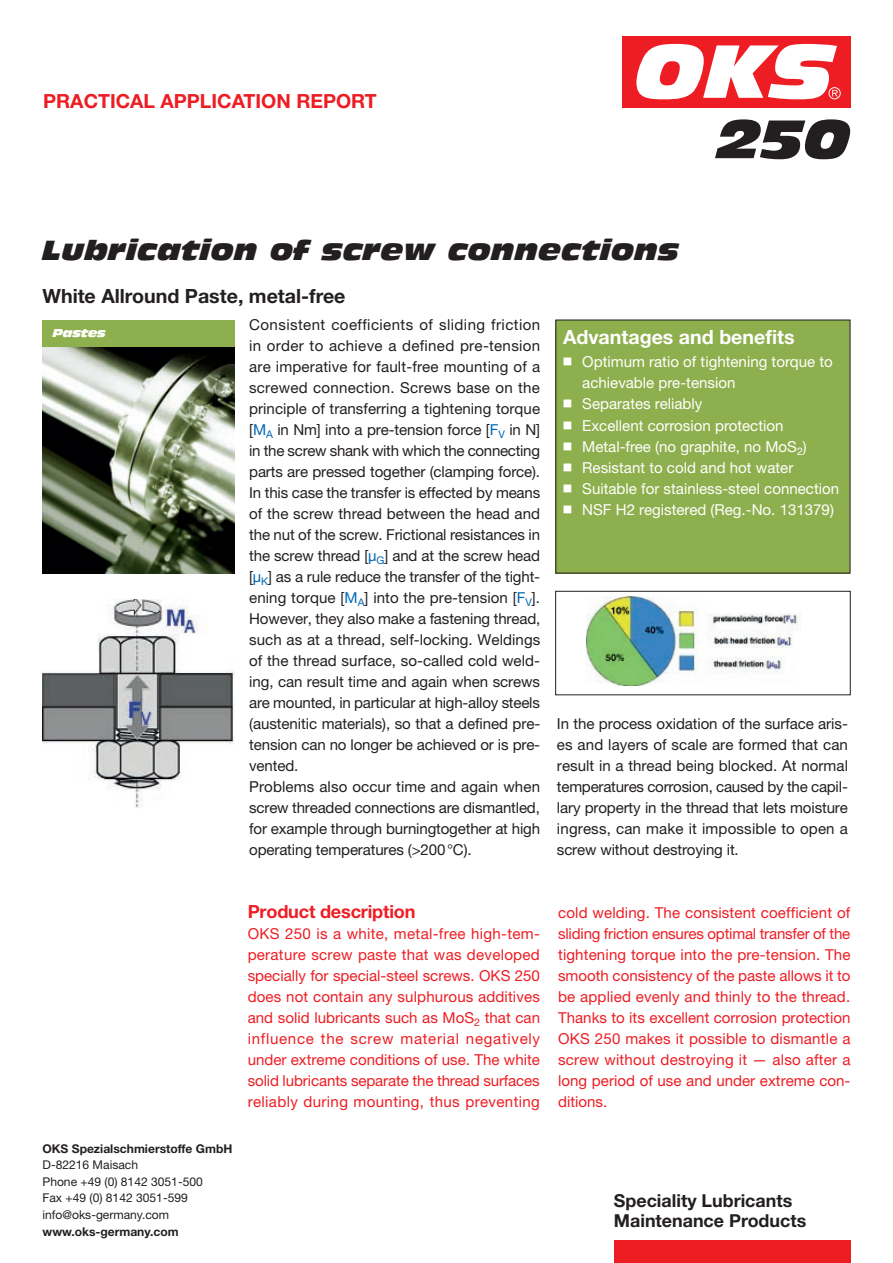
<style>
.page{position:relative;width:893px;height:1263px;background:#fff}
.page>*{position:absolute;margin:0;border:0;box-sizing:border-box;transform-origin:0 0}
.Produktnummer_H{font:italic 52.65px "Antique Olive Std Nord";color:#231f20}
.Ueberschrift_Produkt{font:italic 27px "Antique Olive Std Nord";letter-spacing:.01em;color:#231f20}
.Ueberschrift_Zeile2{font:700 19.65px "Helvetica Neue LT Std";color:#231f20}
.Vorteile_Ueberschrif{font:700 19.65px "Helvetica Neue LT Std";color:#fff}
.t1{font:700 19.5px "Helvetica Neue LT Std";color:#ee1d23}
.Praxisbericht_text_H{font:700 18.15px "Helvetica Neue LT Std";letter-spacing:-.01em;color:#ee1d23}
.t2{font:700 17.85px "Helvetica Neue LT Std";color:#231f20}
.Praxisbericht_text_H-2{font:15.15px/21px "Helvetica Neue LT Std";letter-spacing:-.01em;color:#231f20;text-align:justify}
.Produktbeschreibung{font:15.15px/21px "Helvetica Neue LT Std";letter-spacing:.01em;color:#ee1d23;text-align:justify}
.Aufzaehlung_mit_Quad{font:15.15px/21.1px "Helvetica Neue LT Std";color:#fff}
.aufzaehlung{font:12.15px "Helvetica Neue LT Std";color:#231f20}
.aufzaehlung-2{font:700 12.15px "Helvetica Neue LT Std";color:#231f20}
.t3{font:italic 11.1px "Antique Olive Nord";letter-spacing:-.02em;color:#fff}
.s1{color:#0166b3}
</style>
<div class="page">
<div style="left:622px;top:36px;width:228px;height:72px;background:#ee1d23"></div>
<svg style="left:636px;top:44px;width:205px;height:55px"></svg>
<div style="left:556px;top:320px;width:294px;height:253px;background:#8eaf4d"></div>
<img style="left:43px;top:347px;width:192px;height:226px">
<div style="left:43px;top:320px;width:192px;height:27px;background:#8eaf4d"></div>
<img style="left:43px;top:600px;width:192px;height:208px">
<img style="left:586px;top:597px;width:214px;height:88px">
<div style="left:555px;top:591px;width:295px;height:104px;border:1px solid #231f20"></div>
<div style="left:614px;top:1240px;width:236px;height:23px;background:#ee1d23"></div>
<p class="t1" style="left:43px;top:89px;width:168px">Practical APPLICATI</p>
<p class="t1" style="left:261px;top:89px;width:103px">ON REPORT</p>
<p class="Ueberschrift_Produkt" style="left:43px;top:233px;width:638px">Lubrication of screw connections</p>
<p class="Ueberschrift_Zeile2" style="left:43px;top:284px;width:305px">White Allround Paste, metal-free</p>
<p class="Produktnummer_H" style="left:717px;top:106px;width:136px">250</p>
<p class="t3" style="left:53px;top:326px;width:55px">Pastes</p>
<p class="Praxisbericht_text_H-2" style="left:249px;top:314px;width:293px">Consistent coefficients of sliding friction in order to achieve a defined pre-tension are imperative for fault-free mounting of a screwed connection. Screws base on the principle of transferring a tightening torque [<span class="s1">M</span><sub>A</sub> in Nm] into a pre-tension force [<span class="s1">F</span><sub>V</sub> in N] in the screw shank with which the connecting parts are pressed together (clamping force).<br>In this case the transfer is effected by means of the screw thread between the head and the nut of the screw. Frictional resistances in the screw thread [<span class="s1">μ</span><sub>G</sub>] and at the screw head [<span class="s1">μ</span><sub>K</sub>] as a rule reduce the transfer of the tight&shy;ening torque [<span class="s1">M</span><sub>A</sub>] into the pre-tension [<span class="s1">F</span><sub>V</sub>].<br>However, they also make a fastening thread, such as at a thread, self-locking. Weldings of the thread surface, so-called cold weld&shy;ing, can result time and again when screws are mounted, in particular at high-alloy steels (austenitic materials), so that a defined pre&shy;tension can no longer be achieved or is pre&shy;vented.</p>
<p class="Praxisbericht_text_H-2" style="left:249px;top:776px;width:292px">Problems also occur time and again when screw threaded connections are dismantled, for example through burningtogether at high operating temperatures (&gt;200°C).</p>
<p class="Vorteile_Ueberschrif" style="left:563px;top:325px;width:233px">Advantages and benefits</p>
<p class="Aufzaehlung_mit_Quad" style="left:582px;top:351px;width:252px">Optimum ratio of tightening torque to achievable pre-tension</p>
<p class="Aufzaehlung_mit_Quad" style="left:582px;top:393px;width:122px">Separates reliably</p>
<p class="Aufzaehlung_mit_Quad" style="left:582px;top:414px;width:203px">Excellent corrosion protection</p>
<p class="Aufzaehlung_mit_Quad" style="left:582px;top:436px;width:226px">Metal-free (no graphite, no MoS<sub>2</sub>)</p>
<p class="Aufzaehlung_mit_Quad" style="left:582px;top:457px;width:213px">Resistant to cold and hot water</p>
<p class="Aufzaehlung_mit_Quad" style="left:582px;top:478px;width:258px">Suitable for stainless-steel connection</p>
<p class="Aufzaehlung_mit_Quad" style="left:582px;top:499px;width:253px">NSF H2 registered (Reg.-No. 131379)</p>
<p class="Praxisbericht_text_H-2" style="left:557px;top:713px;width:293px">In the process oxidation of the surface aris&shy;es and layers of scale are formed that can result in a thread being blocked. At normal temperatures corrosion, caused by the capil&shy;lary property in the thread that lets moisture ingress, can make it impossible to open a screw without destroying it.</p>
<p class="aufzaehlung-2" style="left:43px;top:1141px;width:191px">OKS Spezialschmierstoffe GmbH</p>
<p class="aufzaehlung" style="left:43px;top:1157px;width:97px">D-82216 Maisach</p>
<p class="aufzaehlung" style="left:43px;top:1174px;width:162px">Phone +49 (0) 8142 3051-500</p>
<p class="aufzaehlung" style="left:43px;top:1191px;width:147px">Fax +49 (0) 8142 3051-599</p>
<p class="aufzaehlung" style="left:43px;top:1207px;width:128px">info@oks-germany.com</p>
<p class="aufzaehlung-2" style="left:43px;top:1224px;width:138px">www.oks-germany.com</p>
<p class="Praxisbericht_text_H" style="left:248px;top:900px;width:169px">Product description</p>
<p class="Produktbeschreibung" style="left:248px;top:923px;width:294px">OKS 250 is a white, metal-free high-tem&shy;perature screw paste that was developed specially for special-steel screws. OKS 250 does not contain any sulphurous additives and solid lubricants such as MoS<sub>2</sub> that can influence the screw material negatively under extreme conditions of use. The white solid lubricants separate the thread surfaces reliably during mounting, thus preventing</p>
<p class="Produktbeschreibung" style="left:558px;top:902px;width:294px">cold welding. The consistent coefficient of sliding friction ensures optimal transfer of the tightening torque into the pre-tension. The smooth consistency of the paste allows it to be applied evenly and thinly to the thread.<br>Thanks to its excellent corrosion protection OKS 250 makes it possible to dismantle a screw without destroying it — also after a long period of use and under extreme con&shy;ditions.</p>
<p class="t2" style="left:614px;top:1190px;width:180px">Speciality Lubricants</p>
<p class="t2" style="left:614px;top:1210px;width:194px">Maintenance Products</p>
</div>
